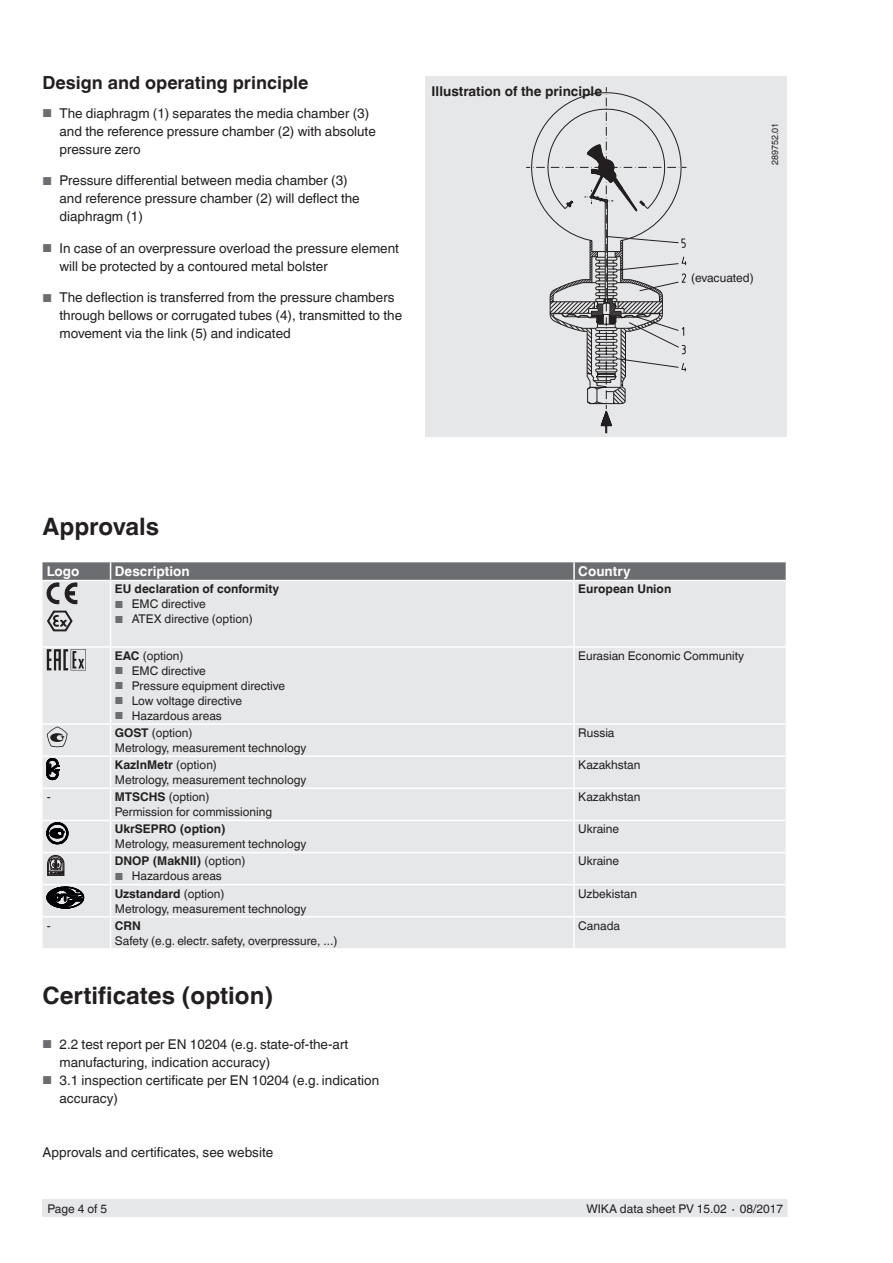
<style>
.page{position:relative;width:893px;height:1263px;background:#fff}
.page>*{position:absolute;margin:0;border:0;box-sizing:border-box;transform-origin:0 0}
.t1{font:700 24px "Helvetica World";color:#231f20}
.t2{font:700 18px "Helvetica World";color:#231f20}
.t3{font:13.5px/18px "Helvetica World";color:#231f20}
.t4{font:700 13.5px "Helvetica World";color:#231f20}
.t5{font:700 13.5px "Helvetica World";color:#fff}
.t6{font:12px/15px "Helvetica World";color:#231f20}
.t7{font:700 12px "Helvetica World";color:#231f20}
.t8{font:9px "Helvetica World";color:#231f20}
.s1{font-size:11.55px;color:#6c6d70}
.s2{font-size:10.2px;color:#6c6d70}
.s3{font-weight:700}
.s4{font-weight:400}
</style>
<div class="page">
<div style="left:43px;top:1199px;width:744px;height:18px;background:#e6e7e9"></div>
<div style="left:43px;top:604px;width:743px;height:344px;background:#e6e7e9"></div>
<hr style="left:111px;top:646px;width:463px;height:2px;background:#fff">
<hr style="left:111px;top:755px;width:463px;height:2px;background:#fff">
<hr style="left:111px;top:916px;width:463px;height:1px;background:#fff">
<hr style="left:110px;top:757px;width:1px;height:30px;background:#fff">
<hr style="left:573px;top:757px;width:2px;height:30px;background:#fff">
<hr style="left:573px;top:853px;width:2px;height:31px;background:#fff">
<hr style="left:111px;top:723px;width:463px;height:2px;background:#fff">
<hr style="left:574px;top:723px;width:212px;height:2px;background:#fff">
<hr style="left:111px;top:820px;width:463px;height:1px;background:#fff">
<hr style="left:110px;top:821px;width:1px;height:31px;background:#fff">
<hr style="left:574px;top:820px;width:212px;height:1px;background:#fff">
<hr style="left:573px;top:821px;width:2px;height:31px;background:#fff">
<hr style="left:111px;top:884px;width:463px;height:1px;background:#fff">
<hr style="left:574px;top:884px;width:212px;height:1px;background:#fff">
<hr style="left:43px;top:723px;width:68px;height:2px;background:#fff">
<hr style="left:43px;top:820px;width:68px;height:1px;background:#fff">
<hr style="left:110px;top:853px;width:1px;height:31px;background:#fff">
<hr style="left:43px;top:884px;width:68px;height:1px;background:#fff">
<hr style="left:43px;top:852px;width:68px;height:1px;background:#fff">
<hr style="left:111px;top:852px;width:463px;height:1px;background:#fff">
<hr style="left:574px;top:852px;width:212px;height:1px;background:#fff">
<hr style="left:43px;top:787px;width:68px;height:2px;background:#fff">
<hr style="left:111px;top:787px;width:463px;height:2px;background:#fff">
<hr style="left:110px;top:789px;width:1px;height:31px;background:#fff">
<hr style="left:574px;top:787px;width:212px;height:2px;background:#fff">
<hr style="left:573px;top:789px;width:2px;height:31px;background:#fff">
<hr style="left:110px;top:885px;width:1px;height:31px;background:#fff">
<hr style="left:573px;top:885px;width:2px;height:31px;background:#fff">
<hr style="left:43px;top:646px;width:68px;height:2px;background:#fff">
<hr style="left:43px;top:755px;width:68px;height:2px;background:#fff">
<hr style="left:574px;top:646px;width:212px;height:2px;background:#fff">
<hr style="left:574px;top:755px;width:212px;height:2px;background:#fff">
<hr style="left:574px;top:916px;width:212px;height:1px;background:#fff">
<hr style="left:43px;top:916px;width:68px;height:1px;background:#fff">
<hr style="left:573px;top:581px;width:2px;height:65px;background:#fff">
<hr style="left:110px;top:581px;width:1px;height:65px;background:#fff">
<hr style="left:573px;top:648px;width:2px;height:75px;background:#fff">
<hr style="left:573px;top:725px;width:2px;height:30px;background:#fff">
<hr style="left:573px;top:917px;width:2px;height:31px;background:#fff">
<hr style="left:110px;top:648px;width:1px;height:75px;background:#fff">
<hr style="left:110px;top:725px;width:1px;height:30px;background:#fff">
<hr style="left:110px;top:917px;width:1px;height:31px;background:#fff">
<svg style="left:43px;top:562px;width:743px;height:42px;background:#b2b3b6"></svg>
<svg style="left:47px;top:610px;width:26px;height:22px"></svg>
<svg style="left:47px;top:649px;width:39px;height:21px"></svg>
<svg style="left:47px;top:726px;width:20px;height:21px"></svg>
<svg style="left:47px;top:758px;width:12px;height:22px"></svg>
<svg style="left:47px;top:823px;width:21px;height:21px"></svg>
<svg style="left:47px;top:855px;width:17px;height:21px"></svg>
<svg style="left:47px;top:887px;width:37px;height:21px"></svg>
<div style="left:425px;top:77px;width:362px;height:360px;background:#e6e7e9"></div>
<svg style="left:526px;top:87px;width:161px;height:347px"></svg>
<h2 class="t2" style="left:43px;top:73px;width:268px">Design and operating principle</h2>
<p class="t3" style="left:60px;top:104px;width:318px;text-indent:-17px"><span class="s1">■</span> The diaphragm (1) separates the media chamber (3) and the reference pressure chamber (2) with absolute pressure zero</p>
<p class="t3" style="left:60px;top:172px;width:302px;text-indent:-17px"><span class="s1">■</span> Pressure differential between media chamber (3) and reference pressure chamber (2) will deflect the diaphragm (1)</p>
<p class="t3" style="left:60px;top:239px;width:341px;text-indent:-17px"><span class="s1">■</span> In case of an overpressure overload the pressure element will be protected by a contoured metal bolster</p>
<p class="t3" style="left:60px;top:289px;width:344px;text-indent:-17px"><span class="s1">■</span> The deflection is transferred from the pressure chambers through bellows or corrugated tubes (4), transmitted to the movement via the link (5) and indicated</p>
<p class="t4" style="left:432px;top:84px;width:172px">Illustration of the principle</p>
<p class="t8" style="left:770px;top:165px;width:44px;rotate:-90deg">289752.01</p>
<p class="t6" style="left:691px;top:270px;width:64px">(evacuated)</p>
<h1 class="t1" style="left:43px;top:513px;width:118px">Approvals</h1>
<p class="t5" style="left:47px;top:564px;width:34px">Logo</p>
<p class="t5" style="left:115px;top:564px;width:76px">Description</p>
<p class="t5" style="left:578px;top:564px;width:54px">Country</p>
<p class="t7" style="left:115px;top:582px;width:166px">EU declaration of conformity</p>
<p class="t6" style="left:115px;top:597px;width:93px"><span class="s2">■</span> EMC directive</p>
<p class="t6" style="left:115px;top:612px;width:139px"><span class="s2">■</span> ATEX directive (option)</p>
<p class="t7" style="left:578px;top:582px;width:95px">European Union</p>
<p class="t6" style="left:115px;top:648px;width:70px"><span class="s3">EAC</span> (option)</p>
<p class="t6" style="left:115px;top:663px;width:93px"><span class="s2">■</span> EMC directive</p>
<p class="t6" style="left:115px;top:678px;width:172px"><span class="s2">■</span> Pressure equipment directive</p>
<p class="t6" style="left:115px;top:693px;width:129px"><span class="s2">■</span> Low voltage directive</p>
<p class="t6" style="left:115px;top:708px;width:109px"><span class="s2">■</span> Hazardous areas</p>
<p class="t6" style="left:578px;top:648px;width:167px">Eurasian Economic Community</p>
<p class="t6" style="left:115px;top:725px;width:193px"><span class="s3">GOST</span> (option)<br>Metrology, measurement technology</p>
<p class="t6" style="left:578px;top:725px;width:38px">Russia</p>
<p class="t6" style="left:115px;top:757px;width:193px"><span class="s3">KazInMetr</span> (option)<br>Metrology, measurement technology</p>
<p class="t6" style="left:578px;top:757px;width:64px">Kazakhstan</p>
<p class="t6" style="left:47px;top:789px;width:5px">-</p>
<p class="t6" style="left:115px;top:789px;width:159px"><span class="s3">MTSCHS</span> (option)<br>Permission for commissioning</p>
<p class="t6" style="left:578px;top:789px;width:64px">Kazakhstan</p>
<p class="t7" style="left:115px;top:822px;width:112px">UkrSEPRO (option)</p>
<p class="t6" style="left:115px;top:837px;width:193px">Metrology, measurement technology</p>
<p class="t6" style="left:578px;top:822px;width:42px">Ukraine</p>
<p class="t7" style="left:115px;top:854px;width:132px">DNOP (MakNII) <span class="s4">(option)</span></p>
<p class="t6" style="left:115px;top:869px;width:109px"><span class="s2">■</span> Hazardous areas</p>
<p class="t6" style="left:578px;top:854px;width:42px">Ukraine</p>
<p class="t6" style="left:115px;top:886px;width:193px"><span class="s3">Uzstandard</span> (option)<br>Metrology, measurement technology</p>
<p class="t6" style="left:578px;top:886px;width:60px">Uzbekistan</p>
<p class="t6" style="left:47px;top:918px;width:5px">-</p>
<p class="t7" style="left:115px;top:918px;width:27px">CRN</p>
<p class="t6" style="left:115px;top:933px;width:224px">Safety (e.g. electr. safety, overpressure, ...)</p>
<h1 class="t1" style="left:43px;top:981px;width:232px">Certificates (option)</h1>
<p class="t3" style="left:60px;top:1035px;width:290px;text-indent:-17px"><span class="s1">■</span> 2.2 test report per EN 10204 (e.g. state-of-the-art manufacturing, indication accuracy)</p>
<p class="t3" style="left:60px;top:1071px;width:321px;text-indent:-17px"><span class="s1">■</span> 3.1 inspection certificate per EN 10204 (e.g. indication accuracy)</p>
<p class="t3" style="left:43px;top:1143px;width:232px">Approvals and certificates, see website</p>
<p class="t6" style="left:578px;top:918px;width:43px">Canada</p>
<p class="t6" style="left:48px;top:1201px;width:61px">Page 4 of 5</p>
<p class="t6" style="left:586px;top:1201px;width:198px">WIKA data sheet PV 15.02 ∙ 08/2017</p>
</div>
